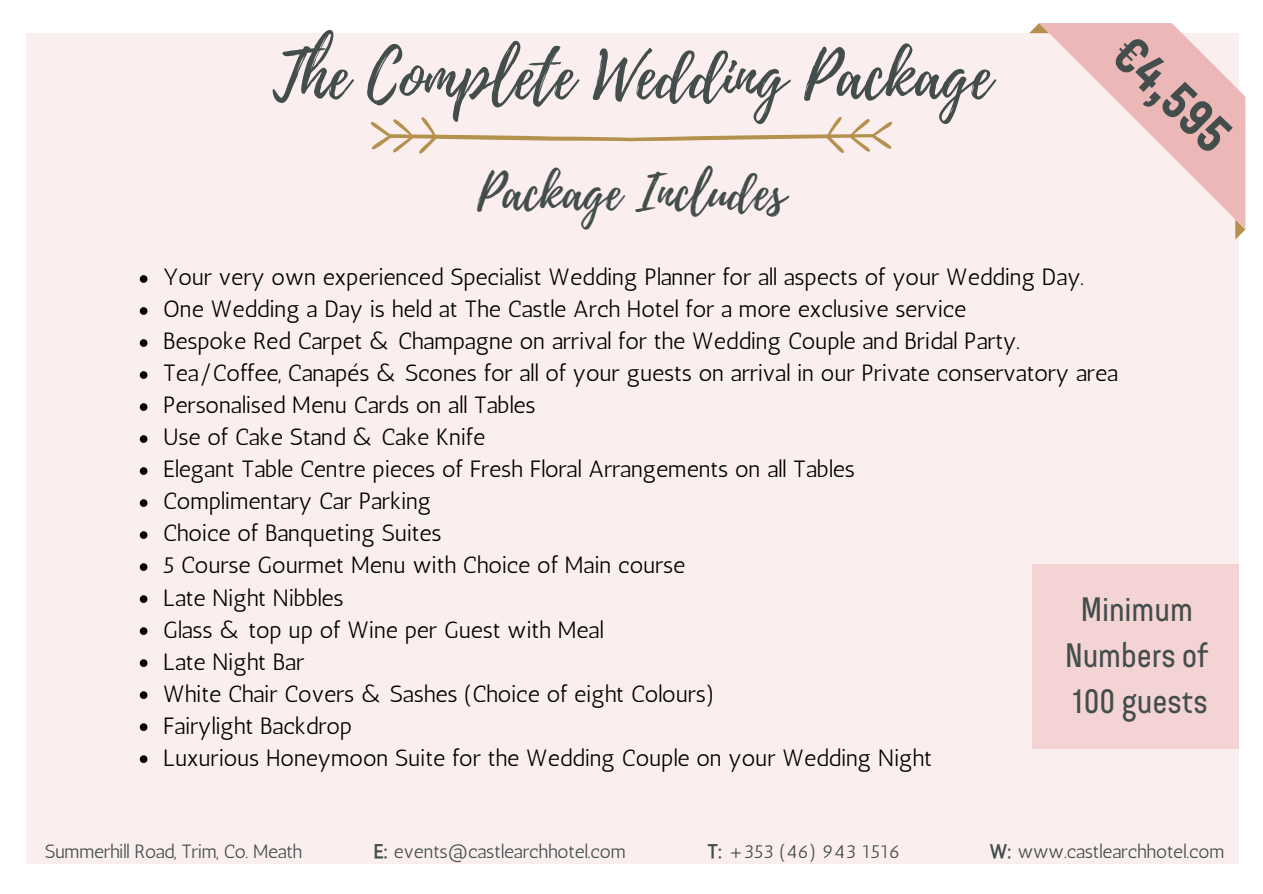
<style>
.page{position:relative;width:1263px;height:894px;background:#fff}
.page>*{position:absolute;margin:0;border:0;box-sizing:border-box;transform-origin:0 0}
.t1{font:64.65px "Playlist Script";color:#434d4b}
.t2{font:700 51.6px "Bond 4 F";color:#434d4b}
.t3{font:49.65px "Playlist Script";color:#434d4b}
.t4{font:33.75px/45.9px "Bond 4 F";letter-spacing:-.005em;color:#434d4b;text-align:center}
.t5{font:23.55px/32px "Antic";letter-spacing:-.005em;color:#000}
.t6{font:19.2px "Antic";letter-spacing:-.005em;color:#434d4b}
.s1{font-family:"CA Generated"}
</style>
<div class="page">
<div style="left:26px;top:33px;width:1212px;height:830px;background:#faeeee"></div>
<svg style="left:371px;top:117px;width:521px;height:36px"></svg>
<svg style="left:140px;top:275px;width:7px;height:8px"></svg>
<svg style="left:140px;top:307px;width:7px;height:8px"></svg>
<svg style="left:140px;top:339px;width:7px;height:8px"></svg>
<svg style="left:140px;top:371px;width:7px;height:8px"></svg>
<svg style="left:140px;top:403px;width:7px;height:8px"></svg>
<svg style="left:140px;top:435px;width:7px;height:8px"></svg>
<svg style="left:140px;top:467px;width:7px;height:8px"></svg>
<svg style="left:140px;top:499px;width:7px;height:7px"></svg>
<svg style="left:140px;top:531px;width:7px;height:7px"></svg>
<svg style="left:140px;top:563px;width:7px;height:7px"></svg>
<svg style="left:140px;top:595px;width:7px;height:7px"></svg>
<svg style="left:140px;top:627px;width:7px;height:7px"></svg>
<svg style="left:140px;top:659px;width:7px;height:7px"></svg>
<svg style="left:140px;top:691px;width:7px;height:7px"></svg>
<svg style="left:140px;top:723px;width:7px;height:7px"></svg>
<svg style="left:140px;top:755px;width:7px;height:7px"></svg>
<div style="left:1032px;top:564px;width:206px;height:184px;background:#f3d3d3"></div>
<svg style="left:1029px;top:23px;width:216px;height:216px"></svg>
<h1 class="t1" style="left:273px;top:30px;width:720px">The Complete Wedding Package</h1>
<h3 class="t3" style="left:477px;top:158px;width:310px">Package Includes</h3>
<h2 class="t2" style="left:1135px;top:29px;width:143px;rotate:44deg">€4,595</h2>
<p class="t5" style="left:163px;top:261px;width:956px">Your very own experienced Specialist Wedding Planner for all aspects of your Wedding Day.<br>One Wedding a Day is held at The Castle Arch Hotel for a more exclusive service<br>Bespoke Red Carpet &amp; Champagne on arrival for the Wedding Couple and Bridal Party.<br>Tea/Coffee, Canapés &amp; Scones for all of your guests on arrival in our Private conservatory area Personalised Menu Cards on all Tables<br>Use of Cake Stand &amp; Cake Knife<br>Elegant Table Centre pieces of Fresh Floral Arrangements on all Tables<br>Complimentary Car Parking<br>Choice of Banqueting Suites<br>5 Course Gourmet Menu with Choice of Main course<br>Late Night Nibbles<br>Glass &amp; top up of Wine per Guest with Meal<br>Late Night Bar<br>White Chair Covers &amp; Sashes (Choice of eight Colours)<br>Fairylight Backdrop<br>Luxurious Honeymoon Suite for the Wedding Couple on your Wedding Night</p>
<h3 class="t4" style="left:1065px;top:589px;width:145px">Minimum<br>Numbers of<br>100 guests</h3>
<p class="t6" style="left:45px;top:839px;width:259px">Summerhill Road, Trim, Co. Meath</p>
<p class="t6" style="left:374px;top:839px;width:253px"><span class="s1">E:</span> events@castlearchhotel.com</p>
<p class="t6" style="left:707px;top:839px;width:195px"><span class="s1">T:</span> +353 (46) 943 1516</p>
<p class="t6" style="left:990px;top:839px;width:236px"><span class="s1">W:</span> www.castlearchhotel.com</p>
</div>
